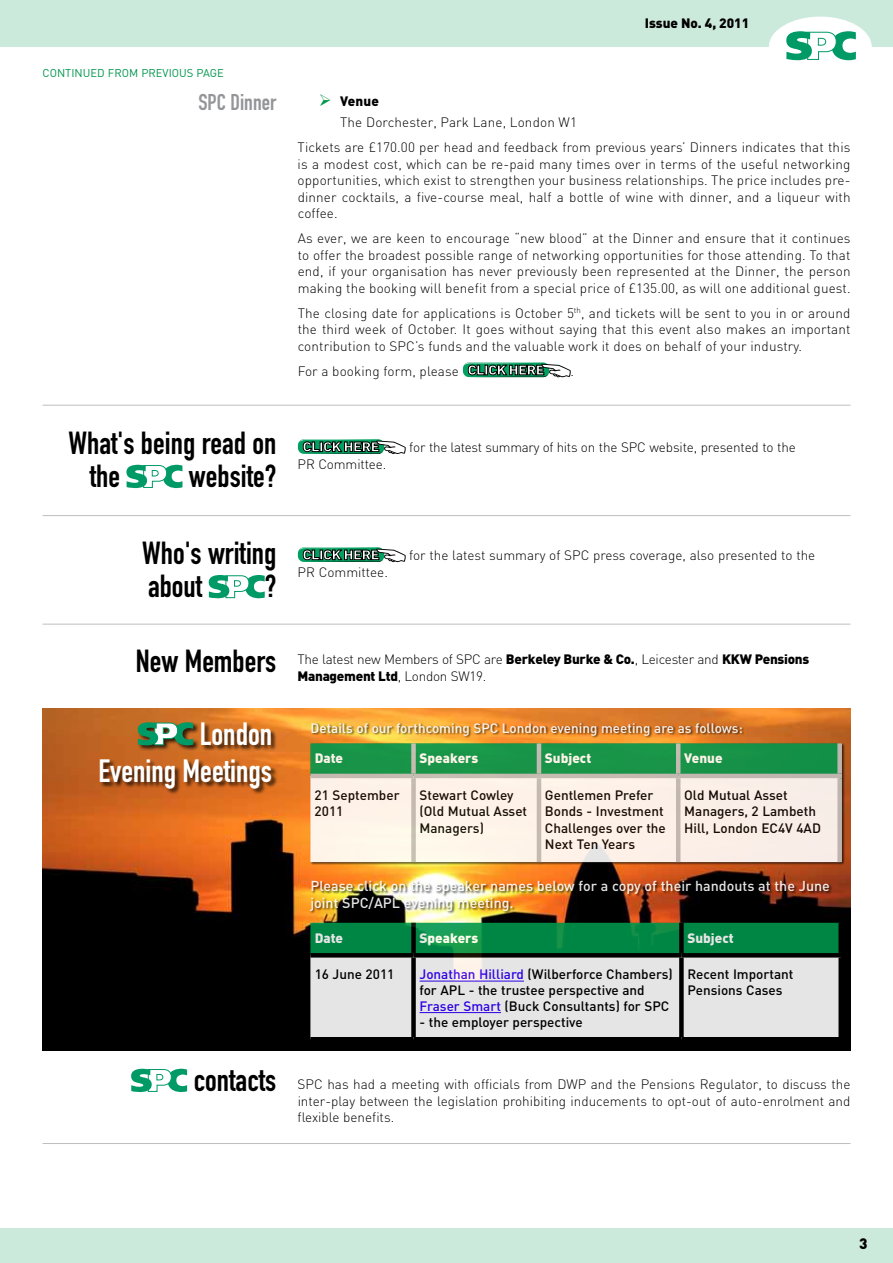
<style>
.page{position:relative;width:893px;height:1263px;background:#fff}
.page>*{position:absolute;margin:0;border:0;box-sizing:border-box;transform-origin:0 0}
.t1{font:31.8px/36.8px "DIN Engschrift";color:#fff;text-align:right}
.t2{font:31.5px/33px "DIN Engschrift";color:#000}
.t3{font:22.5px "DIN Engschrift";color:#939598}
.t4{font:900 15px "DIN";color:#000}
.t5{font:500 14.25px/16.5px "DIN";color:#fff}
.t6{font:900 13.65px "DIN";letter-spacing:-.05em;color:#fff;scale:1.11 1}
.t7{font:300 13.5px/16.5px "DIN";color:#000;text-align:justify}
.t8{font:500 13.5px/16.5px "DIN";color:#000}
.t9{font:300 13.5px/16.5px "DIN";letter-spacing:-.02em;color:#000}
.t10{font:500 13.5px "DIN";color:#fff}
.t11{font:900 13.5px "DIN";color:#fff}
.t12{font:900 13.5px "DIN";color:#000}
.t13{font:11.25px "DIN";color:#00964c}
.s1{color:#00964c}
.s2{font-weight:900}
.s3{font-weight:900;font-size:13.65px;color:#fff}
.s4{color:#30f}
</style>
<div class="page">
<div style="left:0;top:0;width:893px;height:47px;background:#cceadb"></div>
<div style="left:0;top:1229px;width:893px;height:34px;background:#cceadb"></div>
<div style="left:769px;top:17px;width:102px;height:59px;background:#fff;border-radius:50%"></div>
<div style="left:769px;top:17px;width:102px;height:60px;border:1px solid #fff;border-radius:50%"></div>
<svg style="left:786px;top:31px;width:70px;height:29px"></svg>
<svg style="left:131px;top:1069px;width:56px;height:23px"></svg>
<img style="left:43px;top:708px;width:807px;height:342px">
<div style="left:100px;top:722px;width:178px;height:73px;background:#000;opacity:.75"></div>
<svg style="left:138px;top:722px;width:55px;height:23px"></svg>
<div style="left:309px;top:723px;width:537px;height:322px;background:#000;opacity:.75"></div>
<svg style="left:310px;top:743px;width:527px;height:31px;background:#1c9448"></svg>
<div style="left:310px;top:778px;width:527px;height:84px;background:#fdf1e8"></div>
<div style="left:411px;top:743px;width:5px;height:31px;background:#c6bbb1"></div>
<svg style="left:537px;top:743px;width:4px;height:31px"></svg>
<div style="left:411px;top:778px;width:5px;height:84px;background:#c6bbb0"></div>
<hr style="left:537px;top:778px;width:4px;height:84px;background:#c6bab0">
<hr style="left:310px;top:774px;width:104px;height:4px;background:#c5b9b0">
<hr style="left:414px;top:774px;width:125px;height:4px;background:#c6bcb0">
<hr style="left:539px;top:774px;width:139px;height:4px;background:#c5bab0">
<hr style="left:678px;top:774px;width:164px;height:4px;background:#c0b6af">
<svg style="left:676px;top:743px;width:4px;height:31px"></svg>
<div style="left:837px;top:743px;width:5px;height:31px;background:#beb5af"></div>
<hr style="left:676px;top:778px;width:4px;height:84px;background:#c3b7af">
<div style="left:837px;top:778px;width:5px;height:84px;background:#beb4af"></div>
<svg style="left:310px;top:923px;width:528px;height:114px;background:#a5c9b7"></svg>
<div style="left:411px;top:923px;width:5px;height:30px;background:#000"></div>
<div style="left:679px;top:923px;width:5px;height:30px;background:#000"></div>
<div style="left:838px;top:923px;width:5px;height:30px;background:#000"></div>
<hr style="left:310px;top:953px;width:104px;height:4px;background:#000">
<hr style="left:414px;top:953px;width:267px;height:4px;background:#000">
<div style="left:411px;top:957px;width:5px;height:80px;background:#000"></div>
<hr style="left:681px;top:953px;width:162px;height:4px;background:#000">
<div style="left:679px;top:957px;width:5px;height:80px;background:#000"></div>
<div style="left:838px;top:957px;width:5px;height:80px;background:#000"></div>
<hr style="left:310px;top:1037px;width:104px;height:4px;background:#000">
<hr style="left:414px;top:1037px;width:267px;height:4px;background:#000">
<hr style="left:681px;top:1037px;width:162px;height:4px;background:#000">
<hr style="left:420px;top:980px;width:104px;height:1px;background:#30f">
<hr style="left:420px;top:1012px;width:81px;height:1px;background:#30f">
<svg style="left:298px;top:439px;width:108px;height:15px;background:#368263"></svg>
<svg style="left:126px;top:465px;width:56px;height:23px"></svg>
<hr style="left:43px;top:515px;width:807px;height:1px;background:#bcbec0">
<hr style="left:43px;top:624px;width:807px;height:1px;background:#bcbec0">
<hr style="left:43px;top:1143px;width:807px;height:1px;background:#bcbec0">
<svg style="left:298px;top:547px;width:86px;height:15px"></svg>
<svg style="left:298px;top:548px;width:108px;height:14px;background:#2e7b5c"></svg>
<svg style="left:209px;top:575px;width:56px;height:23px"></svg>
<svg style="left:463px;top:362px;width:86px;height:15px"></svg>
<svg style="left:463px;top:363px;width:108px;height:14px;background:#2f7c5d"></svg>
<hr style="left:43px;top:405px;width:807px;height:1px;background:#bcbec0">
<p class="t13" style="left:43px;top:66px;width:181px">CONTINUED FROM PREVIOUS PAGE</p>
<h3 class="t3" style="left:198px;top:89px;width:79px">SPC Dinner</h3>
<h2 class="t2" style="left:90px;top:427px;width:188px;text-indent:-21px">What's being read on the</h2>
<h2 class="t2" style="left:189px;top:460px;width:89px">website?</h2>
<p class="t12" style="left:645px;top:14px;width:106px">Issue No. 4, 2011</p>
<p class="t7" style="left:340px;top:91px;width:238px;line-height:20.7px;text-indent:-21px"><span class="s1">➢</span> <span class="s2">Venue<br></span>The Dorchester, Park Lane, London W1</p>
<p class="t7" style="left:298px;top:139px;width:554px">Tickets are £170.00 per head and feedback from previous years’ Dinners indicates that this is a modest cost, which can be re-paid many times over in terms of the useful networking opportunities, which exist to strengthen your business relationships. The price includes pre&shy;dinner cocktails, a five-course meal, half a bottle of wine with dinner, and a liqueur with coffee.</p>
<p class="t7" style="left:298px;top:230px;width:554px">As ever, we are keen to encourage “new blood” at the Dinner and ensure that it continues to offer the broadest possible range of networking opportunities for those attending. To that end, if your organisation has never previously been represented at the Dinner, the person making the booking will benefit from a special price of £135.00, as will one additional guest.</p>
<p class="t7" style="left:298px;top:304px;width:554px">The closing date for applications is October 5<sup>th</sup>, and tickets will be sent to you in or around the third week of October. It goes without saying that this event also makes an important contribution to SPC’s funds and the valuable work it does on behalf of your industry.</p>
<p class="t7" style="left:298px;top:362px;width:249px">For a booking form, please <span class="s3">CLICK HERE</span></p>
<p class="t7" style="left:570px;top:362px;width:5px">.</p>
<p class="t6" style="left:302px;top:437px;width:71px">CLICK HERE</p>
<p class="t9" style="left:409px;top:439px;width:388px">for the latest summary of hits on the SPC website, presented to the</p>
<p class="t7" style="left:298px;top:456px;width:90px">PR Committee.</p>
<h2 class="t2" style="left:142px;top:537px;width:136px">Who's writing about</h2>
<h2 class="t2" style="left:265px;top:570px;width:13px">?</h2>
<h2 class="t2" style="left:136px;top:644px;width:142px">New Members</h2>
<p class="t6" style="left:302px;top:546px;width:71px">CLICK HERE</p>
<p class="t7" style="left:409px;top:547px;width:408px">for the latest summary of SPC press coverage, also presented to the</p>
<p class="t7" style="left:298px;top:564px;width:92px">PR Committee.</p>
<p class="t9" style="left:297px;top:651px;width:513px">The latest new Members of SPC are <span class="s2">Berkeley Burke &amp; Co.</span>, Leicester and <span class="s2">KKW Pensions<br>Management Ltd</span>, London SW19.</p>
<h1 class="t1" style="left:98px;top:716px;width:175px">London<br>Evening Meetings</h1>
<p class="t10" style="left:310px;top:719px;width:434px">Details of our forthcoming SPC London evening meeting are as follows:</p>
<p class="t11" style="left:315px;top:749px;width:30px">Date</p>
<p class="t11" style="left:420px;top:749px;width:60px">Speakers</p>
<p class="t11" style="left:545px;top:749px;width:48px">Subject</p>
<p class="t11" style="left:684px;top:749px;width:40px">Venue</p>
<p class="t8" style="left:315px;top:786px;width:86px">21 September<br>2011</p>
<p class="t8" style="left:419px;top:786px;width:109px">Stewart Cowley (Old Mutual Asset<br>Managers)</p>
<p class="t8" style="left:545px;top:786px;width:122px">Gentlemen Prefer<br>Bonds - Investment<br>Challenges over the<br>Next Ten Years</p>
<p class="t8" style="left:684px;top:786px;width:138px">Old Mutual Asset<br>Managers, 2 Lambeth<br>Hill, London EC4V 4AD</p>
<p class="t5" style="left:310px;top:877px;width:521px">Please click on the speaker names below for a copy of their handouts at the June joint SPC/APL evening meeting.</p>
<p class="t11" style="left:315px;top:929px;width:30px">Date</p>
<p class="t11" style="left:420px;top:929px;width:60px">Speakers</p>
<p class="t11" style="left:687px;top:929px;width:48px">Subject</p>
<p class="t8" style="left:315px;top:966px;width:81px">16 June 2011</p>
<p class="t8" style="left:420px;top:966px;width:255px;line-height:15.8px"><span class="s4">Jonathan Hilliard</span> (Wilberforce Chambers) for APL - the trustee perspective and<br><span class="s4">Fraser Smart</span> (Buck Consultants) for SPC</p>
<p class="t8" style="left:420px;top:1013px;width:165px">- the employer perspective</p>
<p class="t8" style="left:687px;top:966px;width:108px;line-height:15.8px">Recent Important<br>Pensions Cases</p>
<h2 class="t2" style="left:194px;top:1064px;width:84px">contacts</h2>
<p class="t7" style="left:298px;top:1076px;width:554px">SPC has had a meeting with officials from DWP and the Pensions Regulator, to discuss the inter-play between the legislation prohibiting inducements to opt-out of auto-enrolment and flexible benefits.</p>
<p class="t4" style="left:859px;top:1233px;width:10px">3</p>
</div>
